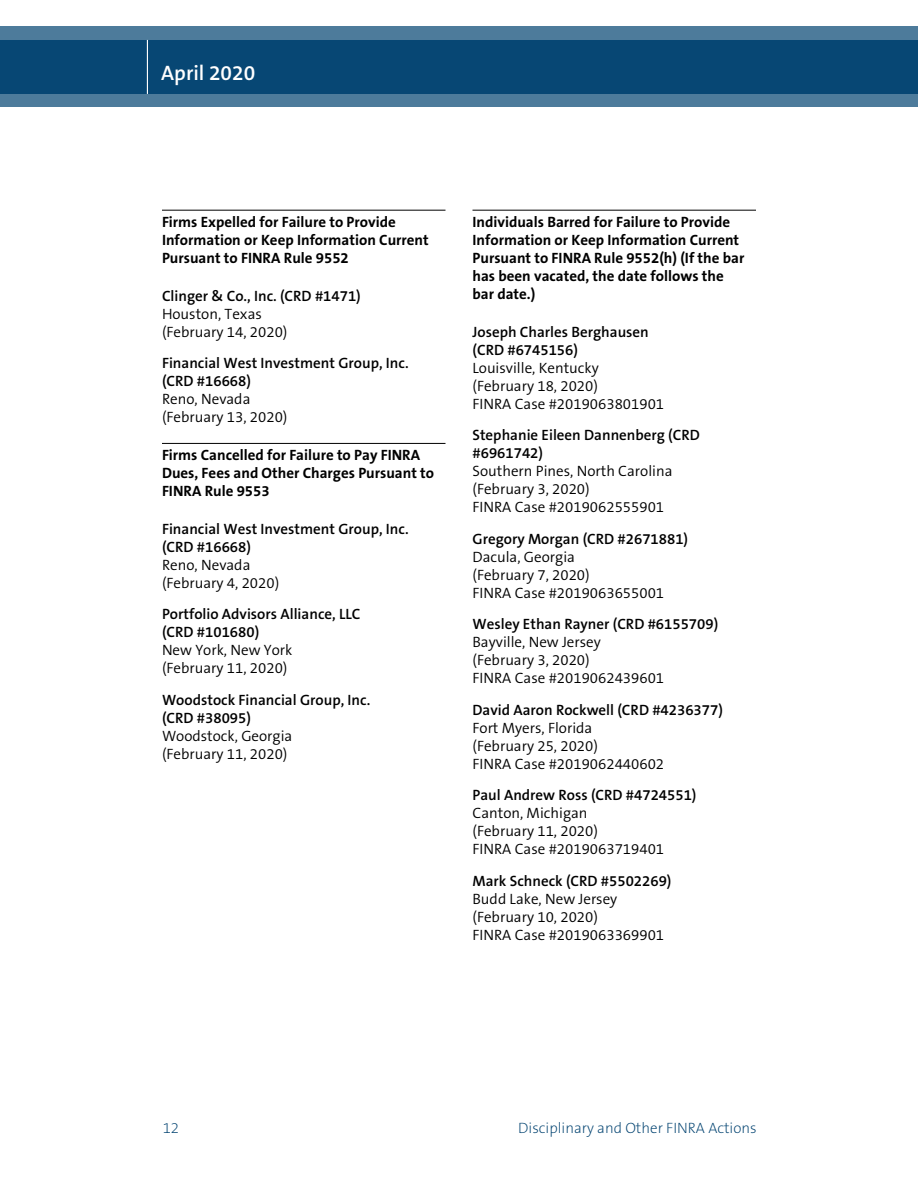
<style>
.page{position:relative;width:918px;height:1188px;background:#fff}
.page>*{position:absolute;margin:0;border:0;box-sizing:border-box;transform-origin:0 0}
.t1{font:600 21px "The Sans B6";color:#fff}
.t2{font:300 15px/18px "The Sans B4";color:#000}
.t3{font:600 15px/18px "The Sans B6";color:#000}
.t4{font:700 15px/18px "The Sans B7";color:#000}
.t5{font:200 15px "The Sans B2";color:#004270}
</style>
<div class="page">
<svg style="left:0;top:26px;width:917px;height:81px;fill:#074774"></svg>
<hr style="left:917px;top:26px;width:1px;height:81px;background:#004270">
<hr style="left:147px;top:40px;width:1px;height:54px;background:#fff">
<hr style="left:162px;top:210px;width:284px;height:1px;background:#000">
<hr style="left:162px;top:443px;width:284px;height:1px;background:#000">
<hr style="left:472px;top:210px;width:284px;height:1px;background:#000">
<h1 class="t1" style="left:161px;top:62px;width:96px">April 2020</h1>
<p class="t4" style="left:162px;top:213px;width:268px">Firms Expelled for Failure to Provide<br>Information or Keep Information Current<br>Pursuant to FINRA Rule 9552</p>
<p class="t3" style="left:162px;top:287px;width:200px">Clinger &amp; Co., Inc. (CRD #1471)</p>
<p class="t2" style="left:162px;top:305px;width:127px">Houston, Texas (February 14, 2020)</p>
<p class="t3" style="left:162px;top:354px;width:248px">Financial West Investment Group, Inc. (CRD #16668)</p>
<p class="t2" style="left:162px;top:390px;width:127px">Reno, Nevada (February 13, 2020)</p>
<p class="t4" style="left:162px;top:447px;width:274px">Firms Cancelled for Failure to Pay FINRA<br>Dues, Fees and Other Charges Pursuant to<br>FINRA Rule 9553</p>
<p class="t3" style="left:162px;top:520px;width:248px">Financial West Investment Group, Inc. (CRD #16668)</p>
<p class="t2" style="left:162px;top:556px;width:119px">Reno, Nevada (February 4, 2020)</p>
<p class="t3" style="left:162px;top:606px;width:200px">Portfolio Advisors Alliance, LLC (CRD #101680)</p>
<p class="t2" style="left:162px;top:642px;width:132px">New York, New York (February 11, 2020)</p>
<p class="t3" style="left:162px;top:691px;width:210px">Woodstock Financial Group, Inc. (CRD #38095)</p>
<p class="t2" style="left:162px;top:727px;width:132px">Woodstock, Georgia (February 11, 2020)</p>
<p class="t4" style="left:472px;top:213px;width:273px">Individuals Barred for Failure to Provide Information or Keep Information Current Pursuant to FINRA Rule 9552(h) (If the bar has been vacated, the date follows the bar date.)</p>
<p class="t3" style="left:472px;top:323px;width:178px">Joseph Charles Berghausen (CRD #6745156)</p>
<p class="t2" style="left:472px;top:359px;width:193px">Louisville, Kentucky (February 18, 2020)<br>FINRA Case #2019063801901</p>
<p class="t3" style="left:472px;top:426px;width:229px">Stephanie Eileen Dannenberg (CRD #6961742)</p>
<p class="t2" style="left:472px;top:462px;width:202px">Southern Pines, North Carolina (February 3, 2020)<br>FINRA Case #2019062555901</p>
<p class="t3" style="left:472px;top:530px;width:217px">Gregory Morgan (CRD #2671881)</p>
<p class="t2" style="left:472px;top:548px;width:193px">Dacula, Georgia<br>(February 7, 2020)<br>FINRA Case #2019063655001</p>
<p class="t3" style="left:472px;top:615px;width:247px">Wesley Ethan Rayner (CRD #6155709)</p>
<p class="t2" style="left:472px;top:633px;width:193px">Bayville, New Jersey (February 3, 2020)<br>FINRA Case #2019062439601</p>
<p class="t3" style="left:472px;top:701px;width:252px">David Aaron Rockwell (CRD #4236377)</p>
<p class="t2" style="left:472px;top:719px;width:193px">Fort Myers, Florida<br>(February 25, 2020)<br>FINRA Case #2019062440602</p>
<p class="t3" style="left:472px;top:786px;width:225px">Paul Andrew Ross (CRD #4724551)</p>
<p class="t2" style="left:472px;top:804px;width:193px">Canton, Michigan<br>(February 11, 2020)<br>FINRA Case #2019063719401</p>
<p class="t3" style="left:472px;top:872px;width:201px">Mark Schneck (CRD #5502269)</p>
<p class="t2" style="left:472px;top:890px;width:193px">Budd Lake, New Jersey (February 10, 2020)<br>FINRA Case #2019063369901</p>
<p class="t5" style="left:163px;top:1120px;width:18px">12</p>
<p class="t5" style="left:518px;top:1120px;width:240px">Disciplinary and Other FINRA Actions</p>
</div>
